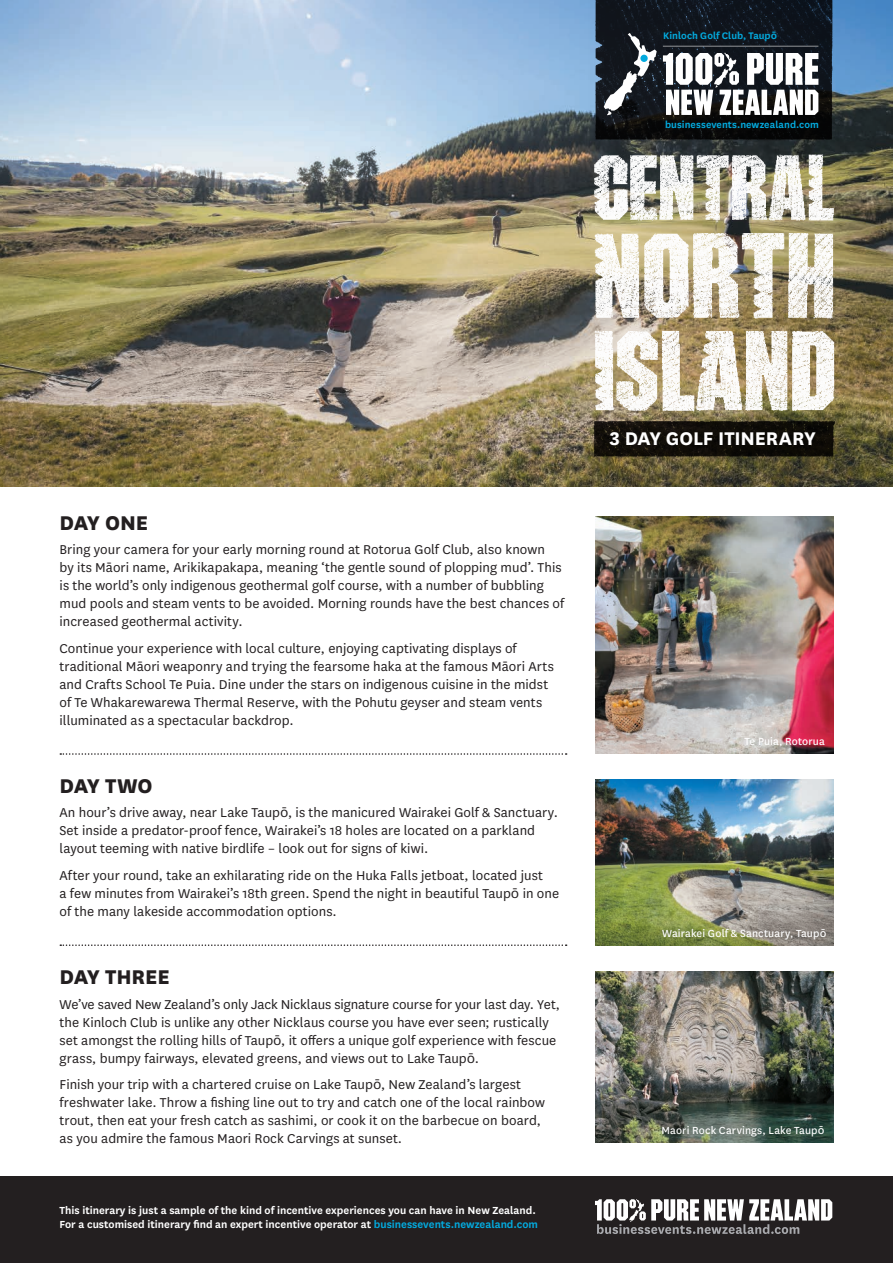
<style>
.page{position:relative;width:893px;height:1263px;background:#fff}
.page>*{position:absolute;margin:0;border:0;box-sizing:border-box;transform-origin:0 0}
.Subhead{font:800 23.25px "National";letter-spacing:-.01em;color:#231f20}
.Subhead_NO_LINE{font:800 23.25px "National";letter-spacing:-.015em;color:#231f20}
.t1{font:700 21.45px "National";letter-spacing:-.005em;color:#fff}
.Body_Copy_10_12{font:15px/18px "National";letter-spacing:.005em;color:#231f20}
.Footer_Copy{font:600 12px "National";color:#fff}
.Caption{font:12px "National";letter-spacing:.01em;color:#fff}
.t2{font:600 11.1px "National";letter-spacing:.005em;color:#03aade}
.s1{color:#03aade}
</style>
<div class="page">
<svg style="left:60px;top:753px;width:507px;height:2px"></svg>
<svg style="left:60px;top:944px;width:507px;height:2px"></svg>
<img style="left:595px;top:517px;width:238px;height:237px">
<img style="left:0;top:0;width:893px;height:486px">
<img style="left:588px;top:0;width:252px;height:141px">
<hr style="left:663px;top:46px;width:155px;height:1px;background:#939598">
<svg style="left:604px;top:33px;width:53px;height:82px"></svg>
<div style="left:640px;top:55px;width:8px;height:7px;background:#03aade;border-radius:50%"></div>
<svg style="left:663px;top:53px;width:155px;height:62px"></svg>
<img style="left:586px;top:427px;width:256px;height:35px">
<img style="left:596px;top:779px;width:237px;height:166px">
<img style="left:583px;top:144px;width:256px;height:63px">
<img style="left:575px;top:207px;width:275px;height:130px">
<img style="left:581px;top:311px;width:268px;height:116px">
<img style="left:595px;top:972px;width:238px;height:171px">
<div style="left:0;top:1177px;width:893px;height:86px;background:#231f20"></div>
<svg style="left:595px;top:1199px;width:237px;height:35px"></svg>
<p class="t2" style="left:663px;top:28px;width:115px">Kinloch Golf Club, TaupŌ</p>
<p class="t2" style="left:665px;top:117px;width:155px">businessevents.newzealand.com</p>
<p class="Subhead_NO_LINE" style="left:60px;top:506px;width:90px">DAY ONE</p>
<p class="Body_Copy_10_12" style="left:60px;top:540px;width:506px">Bring your camera for your early morning round at Rotorua Golf Club, also known<br>by its Māori name, Arikikapakapa, meaning ‘the gentle sound of plopping mud’. This is the world’s only indigenous geothermal golf course, with a number of bubbling mud pools and steam vents to be avoided. Morning rounds have the best chances of increased geothermal activity.</p>
<p class="Body_Copy_10_12" style="left:60px;top:638px;width:496px">Continue your experience with local culture, enjoying captivating displays of traditional Māori weaponry and trying the fearsome haka at the famous Māori Arts and Crafts School Te Puia. Dine under the stars on indigenous cuisine in the midst of Te Whakarewarewa Thermal Reserve, with the Pohutu geyser and steam vents illuminated as a spectacular backdrop.</p>
<p class="Subhead" style="left:60px;top:769px;width:95px">DAY TWO</p>
<p class="Body_Copy_10_12" style="left:60px;top:803px;width:500px">An hour’s drive away, near Lake TaupŌ, is the manicured Wairakei Golf &amp; Sanctuary.<br>Set inside a predator-proof fence, Wairakei’s 18 holes are located on a parkland layout teeming with native birdlife – look out for signs of kiwi.</p>
<p class="Body_Copy_10_12" style="left:60px;top:866px;width:501px">After your round, take an exhilarating ride on the Huka Falls jetboat, located just<br>a few minutes from Wairakei’s 18th green. Spend the night in beautiful TaupŌ in one of the many lakeside accommodation options.</p>
<p class="Subhead" style="left:60px;top:960px;width:112px">DAY THREE</p>
<p class="Body_Copy_10_12" style="left:60px;top:994px;width:502px">We’ve saved New Zealand’s only Jack Nicklaus signature course for your last day. Yet, the Kinloch Club is unlike any other Nicklaus course you have ever seen; rustically set amongst the rolling hills of TaupŌ, it offers a unique golf experience with fescue grass, bumpy fairways, elevated greens, and views out to Lake TaupŌ.</p>
<p class="Body_Copy_10_12" style="left:60px;top:1075px;width:487px">Finish your trip with a chartered cruise on Lake TaupŌ, New Zealand’s largest freshwater lake. Throw a fishing line out to try and catch one of the local rainbow trout, then eat your fresh catch as sashimi, or cook it on the barbecue on board, as you admire the famous Maori Rock Carvings at sunset.</p>
<p class="Footer_Copy" style="left:60px;top:1202px;width:478px">This itinerary is just a sample of the kind of incentive experiences you can have in New Zealand.</p>
<p class="Footer_Copy" style="left:60px;top:1216px;width:480px">For a customised itinerary find an expert incentive operator at <span class="s1">businessevents.newzealand.com</span></p>
<p class="t1" style="left:610px;top:423px;width:208px">3 DAY GOLF ITINERARY</p>
<p class="Caption" style="left:745px;top:734px;width:82px">Te Puia, Rotorua</p>
<p class="Caption" style="left:662px;top:925px;width:166px">Wairakei Golf &amp; Sanctuary, TaupŌ</p>
<p class="Caption" style="left:661px;top:1123px;width:165px">Maori Rock Carvings, Lake TaupŌ</p>
</div>
